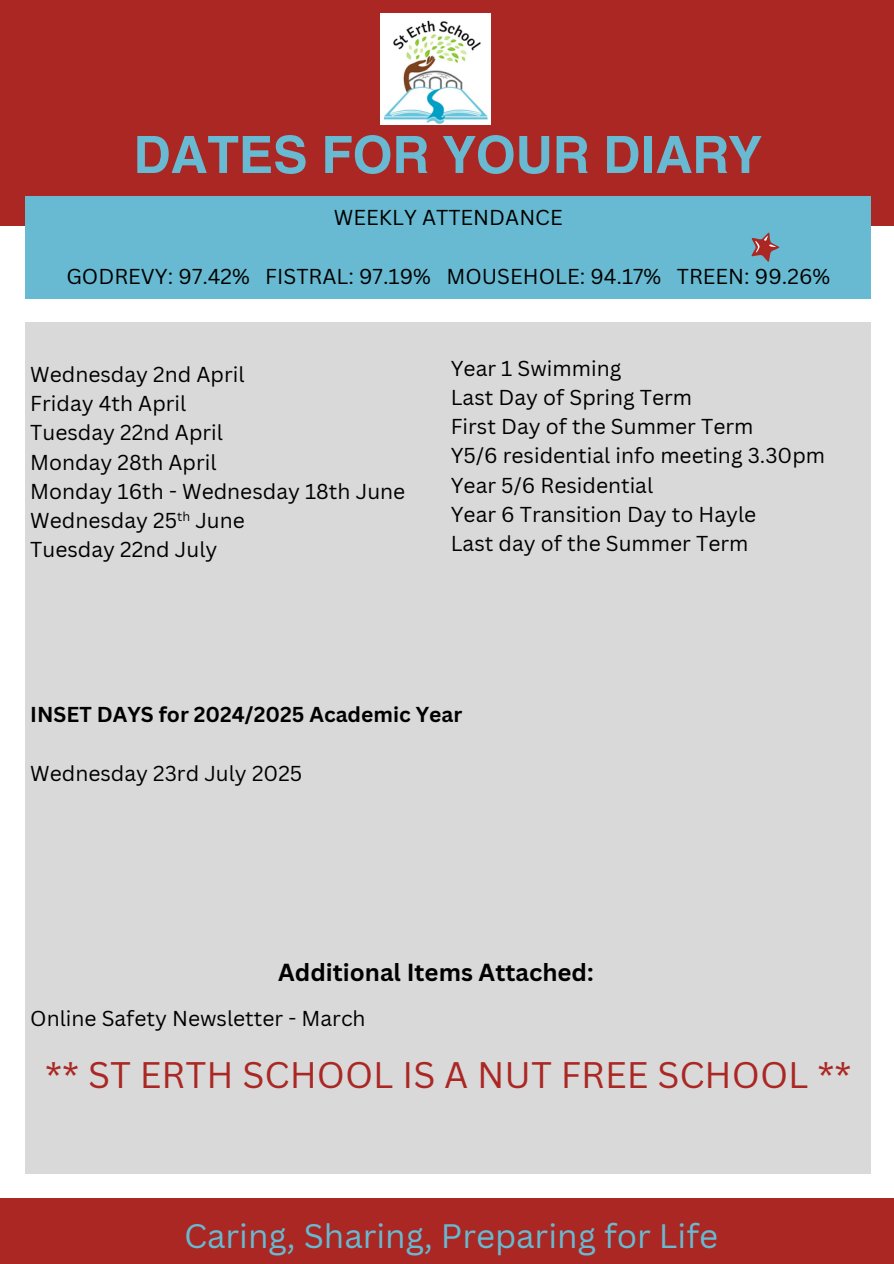
<style>
.page{position:relative;width:894px;height:1264px;background:#fff}
.page>*{position:absolute;margin:0;border:0;box-sizing:border-box;transform-origin:0 0}
.t1{font:700 51.45px "Helvetica World";color:#67bad1}
.t2{font:36px "Canva Sans";color:#ab2724}
.t3{font:33px "Canva Sans";color:#67bad1}
.t4{font:700 24px "Canva Sans";color:#000}
.t5{font:21px "Canva Sans";color:#000}
.t6{font:700 21px "Canva Sans";color:#000}
.t7{font:12.6px "Canva Sans";color:#000}
</style>
<div class="page">
<div style="left:0;top:0;width:893px;height:225px;background:#ab2724"></div>
<div style="left:26px;top:196px;width:844px;height:102px;background:#67bad1"></div>
<div style="left:26px;top:322px;width:844px;height:851px;background:#d9d9d9"></div>
<div style="left:0;top:1197px;width:893px;height:66px;background:#ab2724"></div>
<img style="left:380px;top:13px;width:110px;height:112px">
<svg style="left:751px;top:232px;width:27px;height:30px"></svg>
<h5 class="t1" style="left:133px;top:113px;width:629px">DATES FOR YOUR DIARY</h5>
<p class="t5" style="left:334px;top:202px;width:230px">WEEKLY ATTENDANCE</p>
<h1 class="t5" style="left:66px;top:261px;width:765px">GODREVY: 97.42% FISTRAL: 97.19% MOUSEHOLE: 94.17% TREEN: 99.26%</h1>
<p class="t5" style="left:30px;top:359px;width:216px">Wednesday 2nd April</p>
<p class="t5" style="left:30px;top:388px;width:157px">Friday 4th April</p>
<p class="t5" style="left:30px;top:418px;width:194px">Tuesday 22nd April</p>
<p class="t5" style="left:30px;top:447px;width:188px">Monday 28th April</p>
<p class="t5" style="left:30px;top:476px;width:376px">Monday 16th - Wednesday 18th June</p>
<p class="t5" style="left:30px;top:505px;width:216px">Wednesday 25 June</p>
<p class="t7" style="left:177px;top:508px;width:14px">th</p>
<p class="t5" style="left:30px;top:535px;width:189px">Tuesday 22nd July</p>
<p class="t5" style="left:450px;top:353px;width:172px">Year 1 Swimming</p>
<p class="t5" style="left:450px;top:382px;width:243px">Last Day of Spring Term</p>
<p class="t5" style="left:450px;top:412px;width:304px">First Day of the Summer Term</p>
<h6 class="t5" style="left:450px;top:441px;width:376px">Y5/6 residential info meeting 3.30pm</h6>
<p class="t5" style="left:450px;top:470px;width:204px">Year 5/6 Residential</p>
<h4 class="t5" style="left:450px;top:499px;width:307px">Year 6 Transition Day to Hayle</h4>
<p class="t5" style="left:450px;top:529px;width:299px">Last day of the Summer Term</p>
<p class="t6" style="left:30px;top:700px;width:433px">INSET DAYS for 2024/2025 Academic Year</p>
<p class="t5" style="left:30px;top:758px;width:273px">Wednesday 23rd July 2025</p>
<p class="t4" style="left:278px;top:955px;width:317px">Additional Items Attached:</p>
<p class="t5" style="left:30px;top:1003px;width:337px">Online Safety Newsletter - March</p>
<p class="t2" style="left:45px;top:1049px;width:807px">** ST ERTH SCHOOL IS A NUT FREE SCHOOL **</p>
<h5 class="t3" style="left:184px;top:1213px;width:535px">Caring, Sharing, Preparing for Life</h5>
</div>
